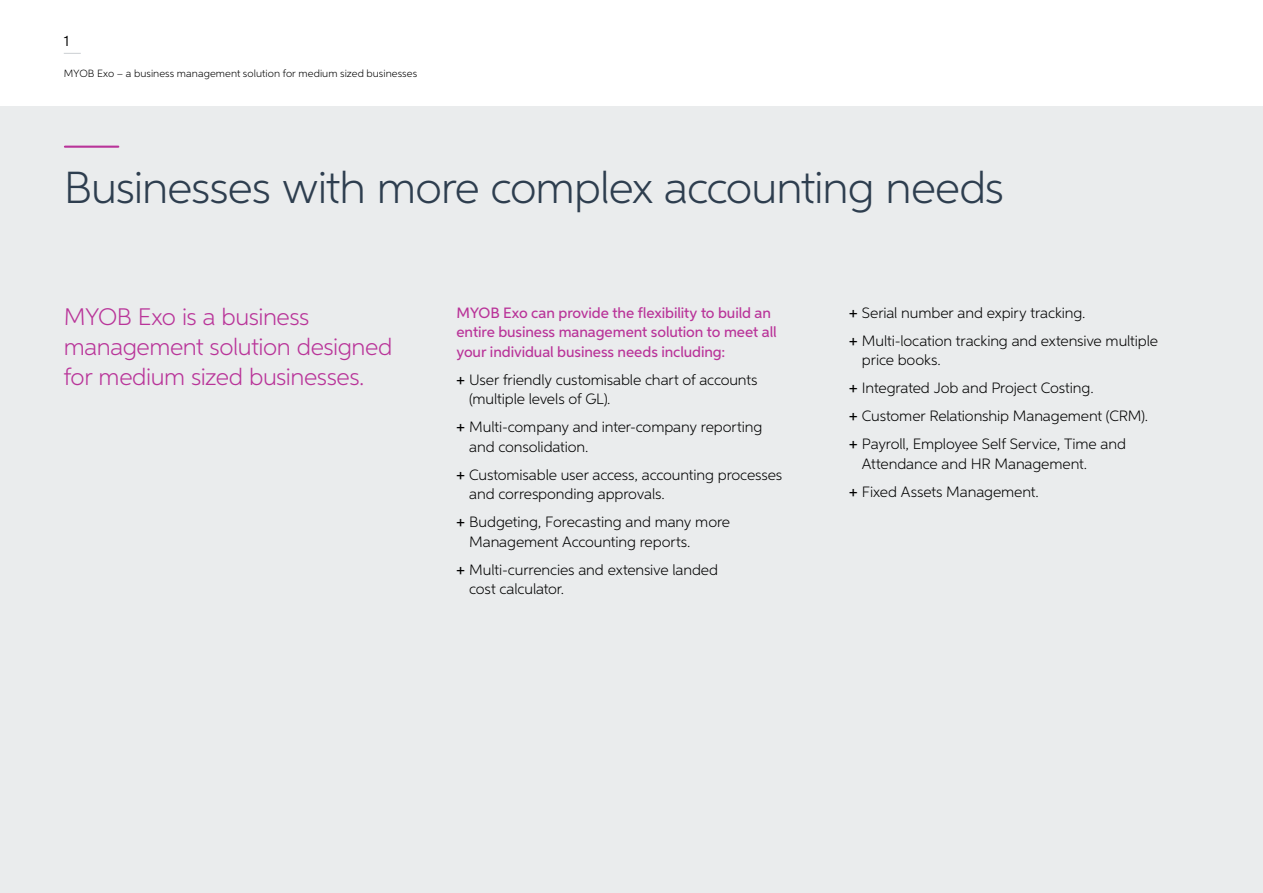
<style>
.page{position:relative;width:1263px;height:893px;background:#fff}
.page>*{position:absolute;margin:0;border:0;box-sizing:border-box;transform-origin:0 0}
.t1{font:300 45px "Neutro MYOB";letter-spacing:-.02em;color:#2e3e4f}
.t2{font:300 24px/30px "Neutro MYOB";letter-spacing:-.015em;color:#b93499}
.t3{font:300 15px/19.5px "Neutro MYOB";letter-spacing:-.01em;color:#000}
.t4{font:500 15px/19.5px "Neutro MYOB";letter-spacing:-.005em;color:#b93499}
.t5{font:15px "Neutro MYOB";color:#000}
.t6{font:300 10.5px "Neutro MYOB";letter-spacing:.005em;color:#000}
.s1{font-weight:500}
</style>
<div class="page">
<svg style="left:64px;top:53px;width:17px;height:1px"></svg>
<div style="left:0;top:106px;width:1263px;height:787px;background:#eaeced"></div>
<hr style="left:65px;top:146px;width:53px;height:2px;background:#b93499">
<p class="t5" style="left:64px;top:31px;width:7px">1</p>
<p class="t6" style="left:64px;top:67px;width:355px">MYOB Exo – a business management solution for medium sized businesses</p>
<h1 class="t1" style="left:64px;top:160px;width:942px">Businesses with more complex accounting needs</h1>
<h2 class="t2" style="left:64px;top:301px;width:330px">MYOB Exo is a business management solution designed for medium sized businesses.</h2>
<p class="t4" style="left:456px;top:303px;width:322px">MYOB Exo can provide the flexibility to build an entire business management solution to meet all your individual business needs including:</p>
<p class="t3" style="left:469px;top:370px;width:290px;text-indent:-13px"><span class="s1">+</span> User friendly customisable chart of accounts (multiple levels of GL).</p>
<p class="t3" style="left:469px;top:417px;width:294px;text-indent:-13px"><span class="s1">+</span> Multi-company and inter-company reporting and consolidation.</p>
<p class="t3" style="left:469px;top:465px;width:315px;text-indent:-13px"><span class="s1">+</span> Customisable user access, accounting processes and corresponding approvals.</p>
<p class="t3" style="left:469px;top:512px;width:262px;text-indent:-13px"><span class="s1">+</span> Budgeting, Forecasting and many more<br>Management Accounting reports.</p>
<p class="t3" style="left:469px;top:560px;width:250px;text-indent:-13px"><span class="s1">+</span> Multi-currencies and extensive landed cost calculator.</p>
<p class="t3" style="left:849px;top:298px;width:310px;line-height:28px"><span class="s1">+</span> Serial number and expiry tracking.<br><span class="s1">+</span> Multi-location tracking and extensive multiple</p>
<p class="t3" style="left:849px;top:346px;width:300px;line-height:28px;text-indent:13px">price books.<br><span class="s1">+</span> Integrated Job and Project Costing.<br><span class="s1">+</span> Customer Relationship Management (CRM). <span class="s1">+</span> Payroll, Employee Self Service, Time and</p>
<p class="t3" style="left:849px;top:449px;width:239px;line-height:28px;text-indent:13px">Attendance and HR Management. <span class="s1">+</span> Fixed Assets Management.</p>
</div>
